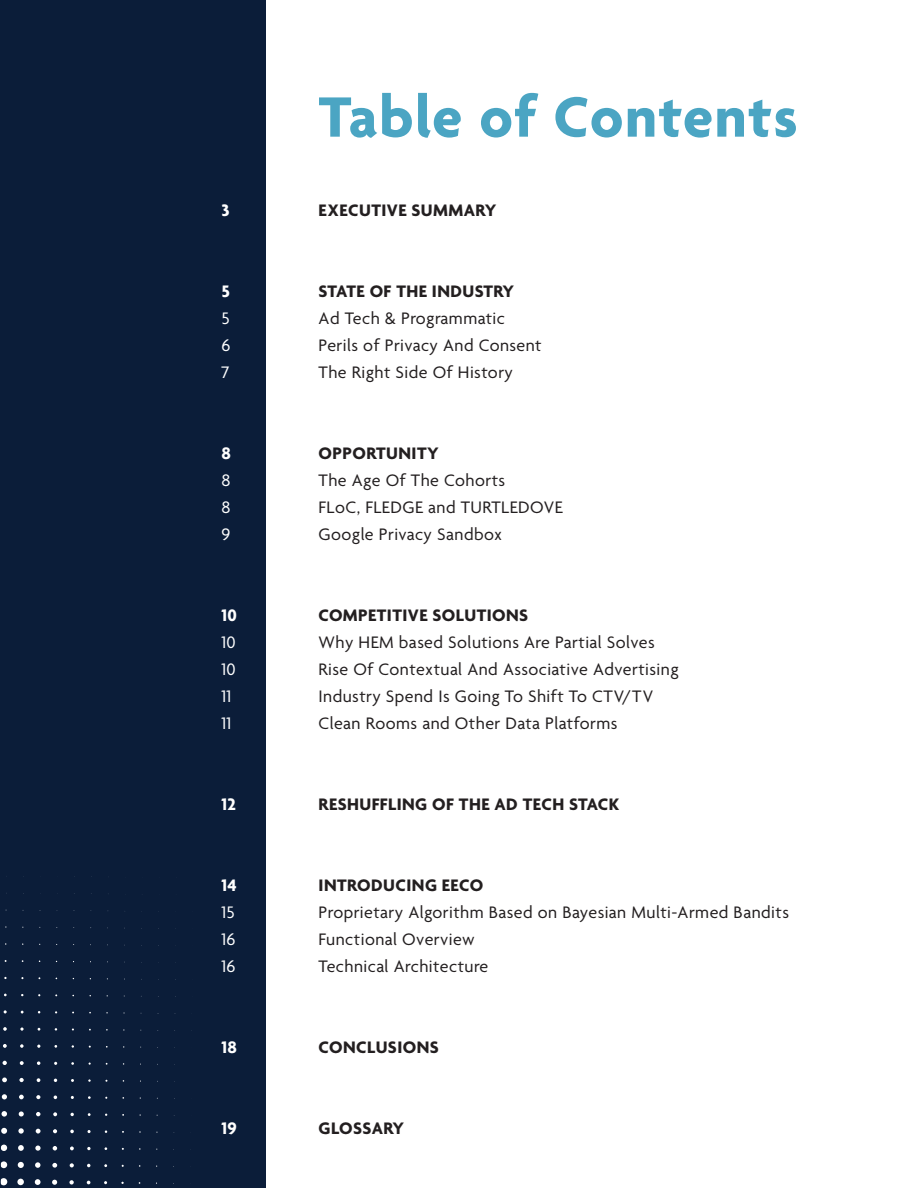
<style>
.page{position:relative;width:918px;height:1188px;background:#fff}
.page>*{position:absolute;margin:0;border:0;box-sizing:border-box;transform-origin:0 0}
.t1{font:700 61.5px "Agenda";letter-spacing:.025em;color:#4ba5c3}
.t2{font:18px "Agenda";letter-spacing:.025em;color:#231f20}
.t3{font:700 18px "Agenda";letter-spacing:.025em;color:#231f20}
.t4{font:18px "Agenda";letter-spacing:.025em;color:#fff}
.t5{font:700 18px "Agenda";letter-spacing:.025em;color:#fff}
</style>
<div class="page">
<div style="left:1px;top:0;width:265px;height:1187px;background:#0b1d39"></div>
<svg style="left:69px;top:1180px;width:5px;height:5px"></svg>
<svg style="left:52px;top:1180px;width:5px;height:5px"></svg>
<svg style="left:35px;top:1179px;width:6px;height:6px"></svg>
<div style="left:17px;top:1179px;width:7px;height:6px;background:#fff;border-radius:50%"></div>
<div style="left:1px;top:1178px;width:6px;height:7px;background:#fff;border-radius:50%"></div>
<svg style="left:70px;top:1163px;width:4px;height:4px"></svg>
<svg style="left:52px;top:1163px;width:5px;height:5px"></svg>
<svg style="left:35px;top:1162px;width:5px;height:6px"></svg>
<svg style="left:18px;top:1162px;width:6px;height:6px"></svg>
<div style="left:1px;top:1161px;width:6px;height:7px;background:#fff;border-radius:50%"></div>
<svg style="left:87px;top:1147px;width:4px;height:3px"></svg>
<svg style="left:70px;top:1146px;width:4px;height:4px"></svg>
<svg style="left:53px;top:1146px;width:4px;height:5px"></svg>
<svg style="left:35px;top:1146px;width:6px;height:5px"></svg>
<svg style="left:18px;top:1145px;width:6px;height:6px"></svg>
<svg style="left:1px;top:1145px;width:6px;height:6px"></svg>
<svg style="left:70px;top:1130px;width:4px;height:3px"></svg>
<svg style="left:53px;top:1129px;width:4px;height:4px"></svg>
<svg style="left:36px;top:1129px;width:5px;height:5px"></svg>
<svg style="left:18px;top:1128px;width:6px;height:6px"></svg>
<svg style="left:1px;top:1128px;width:6px;height:6px"></svg>
<svg style="left:70px;top:1113px;width:4px;height:3px"></svg>
<svg style="left:53px;top:1112px;width:4px;height:4px"></svg>
<svg style="left:36px;top:1112px;width:4px;height:4px"></svg>
<svg style="left:19px;top:1111px;width:5px;height:6px"></svg>
<svg style="left:2px;top:1111px;width:5px;height:6px"></svg>
<svg style="left:54px;top:1095px;width:3px;height:4px"></svg>
<svg style="left:36px;top:1095px;width:4px;height:4px"></svg>
<svg style="left:19px;top:1095px;width:5px;height:4px"></svg>
<svg style="left:2px;top:1094px;width:5px;height:5px"></svg>
<svg style="left:37px;top:1078px;width:3px;height:4px"></svg>
<svg style="left:19px;top:1078px;width:5px;height:4px"></svg>
<svg style="left:2px;top:1077px;width:5px;height:5px"></svg>
<svg style="left:37px;top:1061px;width:3px;height:4px"></svg>
<svg style="left:20px;top:1061px;width:4px;height:4px"></svg>
<svg style="left:3px;top:1061px;width:4px;height:4px"></svg>
<svg style="left:20px;top:1044px;width:4px;height:4px"></svg>
<svg style="left:3px;top:1044px;width:4px;height:4px"></svg>
<svg style="left:20px;top:1027px;width:4px;height:4px"></svg>
<svg style="left:3px;top:1027px;width:4px;height:4px"></svg>
<p class="t5" style="left:221px;top:200px;width:10px">3</p>
<p class="t5" style="left:221px;top:281px;width:10px">5</p>
<p class="t4" style="left:221px;top:308px;width:10px">5</p>
<p class="t4" style="left:221px;top:335px;width:10px">6</p>
<p class="t4" style="left:221px;top:362px;width:10px">7</p>
<p class="t5" style="left:221px;top:443px;width:11px">8</p>
<p class="t4" style="left:221px;top:470px;width:11px">8</p>
<p class="t4" style="left:221px;top:497px;width:11px">8</p>
<p class="t4" style="left:221px;top:524px;width:10px">9</p>
<p class="t5" style="left:221px;top:605px;width:17px">10</p>
<p class="t4" style="left:221px;top:632px;width:16px">10</p>
<p class="t4" style="left:221px;top:659px;width:16px">10</p>
<p class="t4" style="left:221px;top:686px;width:11px">11</p>
<p class="t4" style="left:221px;top:713px;width:11px">11</p>
<p class="t5" style="left:221px;top:794px;width:16px">12</p>
<p class="t5" style="left:221px;top:875px;width:17px">14</p>
<p class="t4" style="left:221px;top:902px;width:15px">15</p>
<p class="t4" style="left:221px;top:929px;width:16px">16</p>
<p class="t4" style="left:221px;top:956px;width:16px">16</p>
<p class="t5" style="left:221px;top:1037px;width:17px">18</p>
<p class="t5" style="left:221px;top:1118px;width:17px">19</p>
<p class="t1" style="left:319px;top:84px;width:480px">Table of Contents</p>
<p class="t3" style="left:319px;top:200px;width:179px">EXECUTIVE SUMMARY</p>
<p class="t3" style="left:319px;top:281px;width:197px">STATE OF THE INDUSTRY</p>
<p class="t2" style="left:319px;top:308px;width:188px">Ad Tech &amp; Programmatic</p>
<p class="t2" style="left:319px;top:335px;width:225px">Perils of Privacy And Consent</p>
<p class="t2" style="left:319px;top:362px;width:196px">The Right Side Of History</p>
<p class="t3" style="left:319px;top:443px;width:122px">OPPORTUNITY</p>
<p class="t2" style="left:319px;top:470px;width:188px">The Age Of The Cohorts</p>
<p class="t2" style="left:319px;top:497px;width:246px">FLoC, FLEDGE and TURTLEDOVE</p>
<p class="t2" style="left:319px;top:524px;width:185px">Google Privacy Sandbox</p>
<p class="t3" style="left:319px;top:605px;width:211px">COMPETITIVE SOLUTIONS</p>
<p class="t2" style="left:319px;top:632px;width:338px">Why HEM based Solutions Are Partial Solves</p>
<p class="t2" style="left:319px;top:659px;width:362px">Rise Of Contextual And Associative Advertising</p>
<p class="t2" style="left:319px;top:686px;width:336px">Industry Spend Is Going To Shift To CTV/TV</p>
<p class="t2" style="left:319px;top:713px;width:300px">Clean Rooms and Other Data Platforms</p>
<p class="t3" style="left:319px;top:794px;width:302px">RESHUFFLING OF THE AD TECH STACK</p>
<p class="t3" style="left:319px;top:875px;width:166px">INTRODUCING EECO</p>
<p class="t2" style="left:319px;top:902px;width:472px">Proprietary Algorithm Based on Bayesian Multi-Armed Bandits</p>
<p class="t2" style="left:319px;top:929px;width:158px">Functional Overview</p>
<p class="t2" style="left:319px;top:956px;width:171px">Technical Architecture</p>
<p class="t3" style="left:319px;top:1037px;width:122px">CONCLUSIONS</p>
<p class="t3" style="left:319px;top:1118px;width:87px">GLOSSARY</p>
</div>
